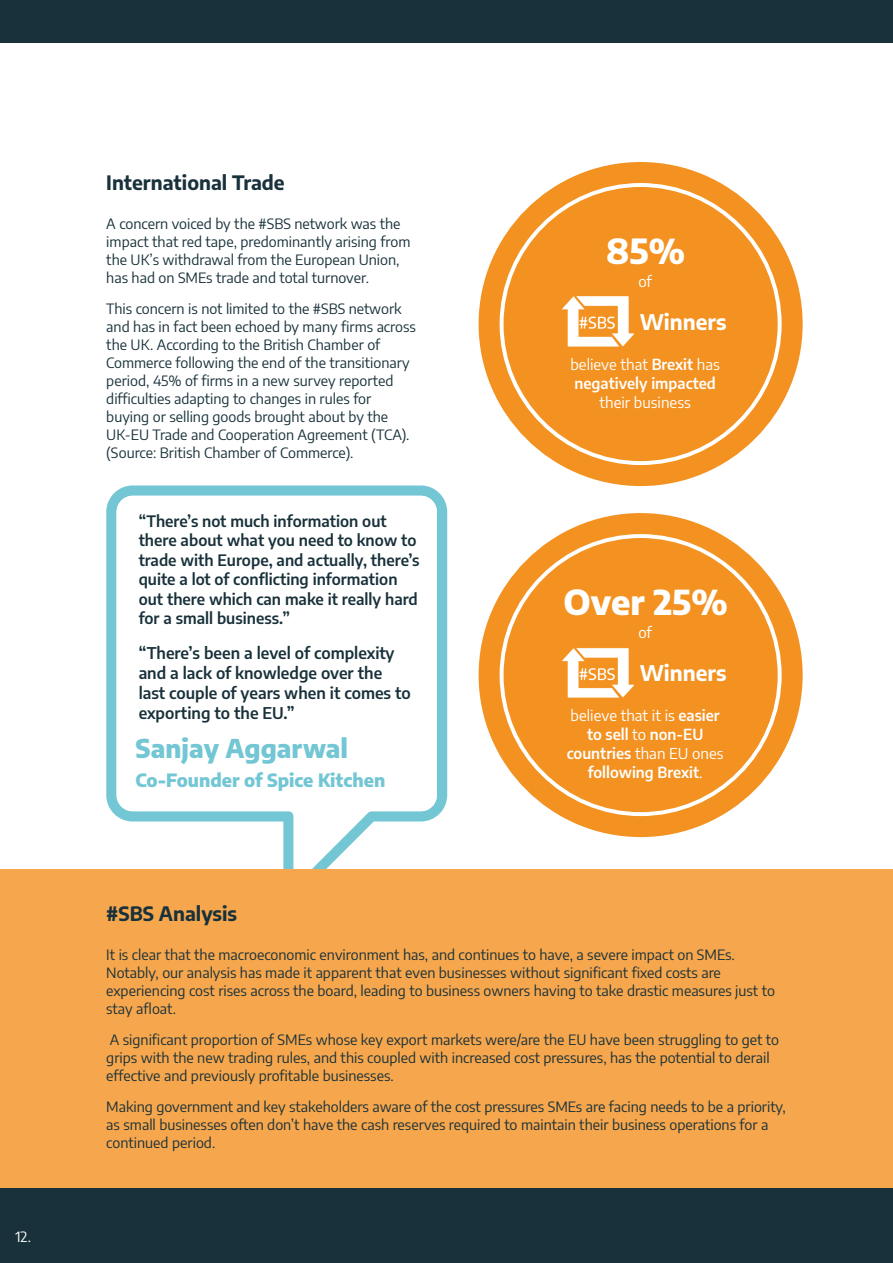
<style>
.page{position:relative;width:893px;height:1263px;background:#fff}
.page>*{position:absolute;margin:0;border:0;box-sizing:border-box;transform-origin:0 0}
.t1{font:800 34.05px "Encode Sans";color:#fff}
.t2{font:800 25.5px "Encode Sans";color:#73c6d4}
.t3{font:700 21.3px "Encode Sans";color:#fff}
.t4{font:700 19.5px "Encode Sans";color:#18313a}
.t5{font:800 18px "Encode Sans";color:#73c6d4}
.t6{font:600 15.9px/20.1px "Encode Sans";color:#18313a}
.t7{font:600 15.45px/19.5px "Encode Sans";color:#18313a}
.t8{font:600 15px/18.9px "Encode Sans";color:#fff}
.t9{font:15px "Encode Sans";color:#fff}
.t10{font:14.25px/18px "Encode Sans";color:#18313a}
.t11{font:14.25px "Encode Sans";color:#fff}
.s1{font-size:33.75px}
.s2{font-weight:400}
</style>
<div class="page">
<div style="left:479px;top:162px;width:324px;height:324px;background:#f39221;border-radius:50%"></div>
<svg style="left:500px;top:183px;width:282px;height:282px"></svg>
<img style="left:558px;top:295px;width:75px;height:53px">
<div style="left:479px;top:513px;width:324px;height:324px;background:#f39221;border-radius:50%"></div>
<svg style="left:500px;top:534px;width:282px;height:282px"></svg>
<img style="left:558px;top:646px;width:75px;height:53px">
<svg style="left:106px;top:485px;width:341px;height:331px;fill:#73c6d4"></svg>
<svg style="left:117px;top:496px;width:320px;height:373px"></svg>
<div style="left:0;top:869px;width:893px;height:351px;background:#f6a64c"></div>
<div style="left:0;top:1188px;width:893px;height:75px;background:#18313a"></div>
<div style="left:0;top:0;width:893px;height:43px;background:#18313a"></div>
<p class="t11" style="left:15px;top:1227px;width:17px">12.</p>
<h3 class="t4" style="left:106px;top:168px;width:180px">International Trade</h3>
<p class="t10" style="left:106px;top:214px;width:306px">A concern voiced by the #SBS network was the impact that red tape, predominantly arising from the UK’s withdrawal from the European Union, has had on SMEs trade and total turnover.</p>
<p class="t10" style="left:106px;top:299px;width:311px">This concern is not limited to the #SBS network and has in fact been echoed by many firms across the UK. According to the British Chamber of Commerce following the end of the transitionary period, 45% of firms in a new survey reported difficulties adapting to changes in rules for buying or selling goods brought about by the UK-EU Trade and Cooperation Agreement (TCA). (Source: British Chamber of Commerce).</p>
<p class="t7" style="left:139px;top:510px;width:282px">“There’s not much information out there about what you need to know to trade with Europe, and actually, there’s quite a lot of conflicting information out there which can make it really hard for a small business.”</p>
<p class="t6" style="left:139px;top:642px;width:274px">“There’s been a level of complexity and a lack of knowledge over the last couple of years when it comes to exporting to the EU.”</p>
<h2 class="t2" style="left:135px;top:728px;width:214px">Sanjay Aggarwal</h2>
<p class="t5" style="left:135px;top:767px;width:251px">Co-Founder of Spice Kitchen</p>
<h1 class="t1" style="left:606px;top:224px;width:81px">85<span class="s1">%</span></h1>
<p class="t9" style="left:638px;top:271px;width:15px">of</p>
<h3 class="t3" style="left:640px;top:306px;width:88px">Winners</h3>
<p class="t8" style="left:570px;top:354px;width:151px"><span class="s2">believe that</span> Brexit <span class="s2">has </span>negatively impacted</p>
<p class="t9" style="left:599px;top:392px;width:93px">their business</p>
<h1 class="t1" style="left:564px;top:575px;width:166px">Over <span class="s1">25%</span></h1>
<p class="t9" style="left:638px;top:622px;width:15px">of</p>
<h3 class="t3" style="left:640px;top:657px;width:88px">Winners</h3>
<p class="t8" style="left:567px;top:705px;width:158px;text-align:center"><span class="s2">believe that it is</span> easier to sell <span class="s2">to</span> non-EU countries <span class="s2">than EU ones </span>following Brexit<span class="s2">.</span></p>
<h3 class="t4" style="left:106px;top:899px;width:132px">#SBS Analysis</h3>
<p class="t10" style="left:106px;top:945px;width:670px">It is clear that the macroeconomic environment has, and continues to have, a severe impact on SMEs.<br>Notably, our analysis has made it apparent that even businesses without significant fixed costs are experiencing cost rises across the board, leading to business owners having to take drastic measures just to stay afloat.</p>
<p class="t10" style="left:106px;top:1030px;width:674px">A significant proportion of SMEs whose key export markets were/are the EU have been struggling to get to grips with the new trading rules, and this coupled with increased cost pressures, has the potential to derail effective and previously profitable businesses.</p>
<p class="t10" style="left:106px;top:1096px;width:681px">Making government and key stakeholders aware of the cost pressures SMEs are facing needs to be a priority, as small businesses often don’t have the cash reserves required to maintain their business operations for a continued period.</p>
</div>
